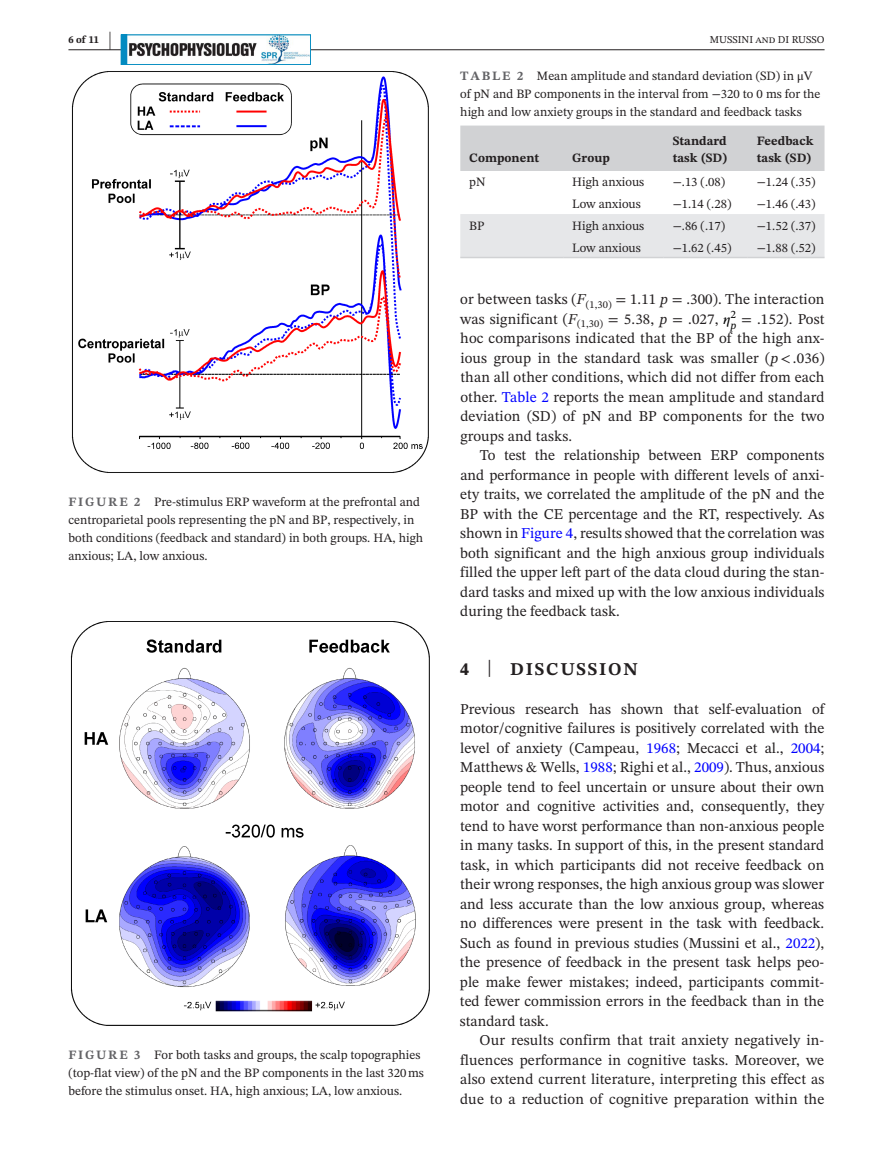
<style>
.page{position:relative;width:893px;height:1174px;background:#fff}
.page>*{position:absolute;margin:0;border:0;box-sizing:border-box;transform-origin:0 0}
.t1{font:700 18px "STIX Two Text";letter-spacing:.1em;color:#231f20}
.t2{font:15px/19.5px "STIX Two Text";letter-spacing:.01em;color:#231f20;text-align:justify}
.t3{font:12.75px/18px "STIX Two Text";color:#231f20}
.t4{font:700 12.75px/17.2px "STIX Two Text";color:#231f20}
.t5{font:10.5px "STIX Two Text";color:#231f20}
.t6{font:700 10.5px "STIX Two Text";color:#231f20}
.s1{font-size:21px}
.s2{font-weight:700;color:#636366}
.s3{font-family:"STIX"}
.s4{font-style:italic}
.s5{font-family:"STIX Math";font-style:italic;color:#000}
.s6{color:#00f}
.s7{font-weight:400;font-size:23.7px}
</style>
<div class="page">
<hr style="left:68px;top:49px;width:756px;height:1px;background:#231f20">
<img style="left:123px;top:37px;width:186px;height:26px">
<div style="left:121px;top:35px;width:190px;height:30px;border:1px solid #028bc1"></div>
<img style="left:72px;top:71px;width:357px;height:402px">
<img style="left:71px;top:621px;width:359px;height:405px">
<div style="left:460px;top:126px;width:364px;height:45px;background:#d1d2d4"></div>
<div style="left:460px;top:214px;width:364px;height:43px;background:#e6e7e9"></div>
<hr style="left:460px;top:257px;width:103px;height:1px;background:#d1d2d4">
<hr style="left:563px;top:257px;width:101px;height:1px;background:#d1d2d4">
<hr style="left:664px;top:257px;width:84px;height:1px;background:#d1d2d4">
<hr style="left:748px;top:257px;width:76px;height:1px;background:#d1d2d4">
<p class="t6" style="left:68px;top:32px;width:44px">6 of 11 <span class="s1">|</span></p>
<p class="t5" style="left:710px;top:32px;width:116px">MUSSINI and DI RUSSO</p>
<p class="t3" style="left:460px;top:66px;width:362px"><span class="s2">TABLE 2</span> Mean amplitude and standard deviation (SD) in <span class="s3">μ</span>V of pN and BP components in the interval from −320 to 0 ms for the high and low anxiety groups in the standard and feedback tasks</p>
<p class="t4" style="left:469px;top:149px;width:72px">Component</p>
<p class="t4" style="left:572px;top:149px;width:39px">Group</p>
<p class="t4" style="left:673px;top:132px;width:56px">Standard task (SD)</p>
<p class="t4" style="left:757px;top:132px;width:58px">Feedback task (SD)</p>
<p class="t3" style="left:68px;top:492px;width:356px"><span class="s2">FIGURE 2</span> Pre-stimulus ERP waveform at the prefrontal and centroparietal pools representing the pN and BP, respectively, in both conditions (feedback and standard) in both groups. HA, high anxious; LA, low anxious.</p>
<p class="t3" style="left:68px;top:1045px;width:357px"><span class="s2">FIGURE 3</span> For both tasks and groups, the scalp topographies (top-flat view) of the pN and the BP components in the last 320ms before the stimulus onset. HA, high anxious; LA, low anxious.</p>
<p class="t3" style="left:469px;top:173px;width:18px">pN</p>
<p class="t3" style="left:572px;top:173px;width:74px">High anxious</p>
<p class="t3" style="left:673px;top:173px;width:54px">−.13 (.08)</p>
<p class="t3" style="left:757px;top:173px;width:60px">−1.24 (.35)</p>
<p class="t3" style="left:572px;top:195px;width:70px">Low anxious</p>
<p class="t3" style="left:673px;top:195px;width:60px">−1.14 (.28)</p>
<p class="t3" style="left:757px;top:195px;width:60px">−1.46 (.43)</p>
<p class="t3" style="left:469px;top:216px;width:17px">BP</p>
<p class="t3" style="left:572px;top:216px;width:74px">High anxious</p>
<p class="t3" style="left:673px;top:216px;width:54px">−.86 (.17)</p>
<p class="t3" style="left:757px;top:216px;width:60px">−1.52 (.37)</p>
<p class="t3" style="left:572px;top:238px;width:70px">Low anxious</p>
<p class="t3" style="left:673px;top:238px;width:60px">−1.62 (.45)</p>
<p class="t3" style="left:757px;top:238px;width:60px">−1.88 (.52)</p>
<p class="t2" style="left:460px;top:289px;width:366px">or between tasks (<span class="s4">F</span><sub>(1,30)</sub> <span class="s3">=</span> 1.11 <span class="s4">p</span> <span class="s3">=</span> .300). The interaction was significant (<span class="s4">F</span><sub>(1,30)</sub> <span class="s3">=</span> 5.38, <span class="s4">p</span> <span class="s3">=</span> .027, <span class="s5">𝜂</span><sup>2</sup></p>
<p class="t2" style="left:460px;top:309px;width:366px;text-indent:270px"><sub>p</sub> <span class="s3">=</span> .152). Post hoc comparisons indicated that the BP of the high anx&shy;ious group in the standard task was smaller (<span class="s4">p</span><span class="s3">&lt;</span>.036) than all other conditions, which did not differ from each other. <span class="s6">Table 2</span> reports the mean amplitude and standard deviation (SD) of pN and BP components for the two groups and tasks.</p>
<p class="t2" style="left:460px;top:445px;width:366px;text-indent:20px">To test the relationship between ERP components and performance in people with different levels of anxi&shy;ety traits, we correlated the amplitude of the pN and the BP with the CE percentage and the RT, respectively. As shown in <span class="s6">Figure 4</span>, results showed that the correlation was both significant and the high anxious group individuals filled the upper left part of the data cloud during the stan&shy;dard tasks and mixed up with the low anxious individuals during the feedback task.</p>
<p class="t1" style="left:460px;top:656px;width:179px">4 <span class="s7">|</span> DISCUSSION</p>
<p class="t2" style="left:460px;top:699px;width:366px">Previous research has shown that self-evaluation of motor/cognitive failures is positively correlated with the level of anxiety (Campeau, <span class="s6">1968</span>; Mecacci et al., <span class="s6">2004</span>; Matthews &amp; Wells, <span class="s6">1988</span>; Righi et al., <span class="s6">2009</span>). Thus, anxious people tend to feel uncertain or unsure about their own motor and cognitive activities and, consequently, they tend to have worst performance than non-anxious people in many tasks. In support of this, in the present standard task, in which participants did not receive feedback on their wrong responses, the high anxious group was slower and less accurate than the low anxious group, whereas no differences were present in the task with feedback.<br>Such as found in previous studies (Mussini et al., <span class="s6">2022</span>), the presence of feedback in the present task helps peo&shy;ple make fewer mistakes; indeed, participants commit&shy;ted fewer commission errors in the feedback than in the standard task.</p>
<p class="t2" style="left:460px;top:1030px;width:366px;text-indent:19px">Our results confirm that trait anxiety negatively in&shy;fluences performance in cognitive tasks. Moreover, we also extend current literature, interpreting this effect as due to a reduction of cognitive preparation within the</p>
</div>
